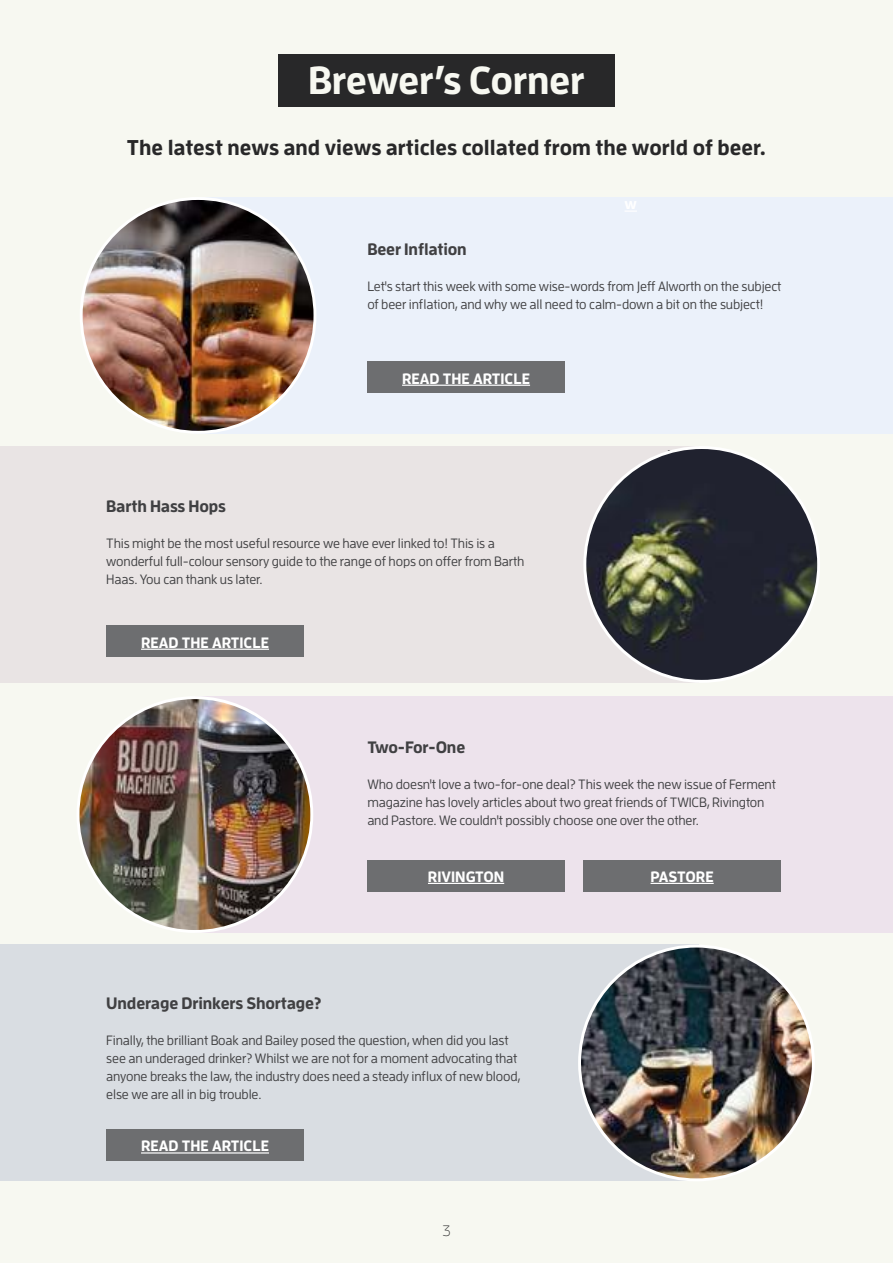
<style>
.page{position:relative;width:893px;height:1263px;background:#f7f8f1}
.page>*{position:absolute;margin:0;border:0;box-sizing:border-box;transform-origin:0 0}
.t1{font:700 39px "Enzo OT";letter-spacing:-.01em;color:#f7f8f1}
.t2{font:700 21.3px "Enzo OT";color:#282829}
.t3{font:700 16.5px "Enzo OT";letter-spacing:-.01em;color:#404042}
.t4{font:700 15px "Enzo OT";color:#fff}
.t5{font:300 15px "Enzo OT";color:#282829}
.t6{font:500 13.5px/18px "Enzo OT";letter-spacing:-.01em;color:#404042}
</style>
<div class="page">
<div style="left:278px;top:54px;width:337px;height:53px;background:#282829"></div>
<div style="left:194px;top:197px;width:699px;height:237px;background:#ebf1fa"></div>
<svg style="left:625px;top:211px;width:12px;height:1px"></svg>
<img style="left:81px;top:198px;width:234px;height:234px;border-radius:117px">
<div style="left:0;top:446px;width:699px;height:237px;background:#e9e4e4"></div>
<img style="left:585px;top:447px;width:234px;height:234px;border-radius:117px">
<div style="left:196px;top:696px;width:697px;height:237px;background:#ede3ec"></div>
<img style="left:78px;top:698px;width:234px;height:233px;border-radius:117px">
<div style="left:0;top:944px;width:699px;height:237px;background:#d9dde2"></div>
<img style="left:580px;top:946px;width:233px;height:234px;border-radius:117px">
<div style="left:106px;top:1129px;width:198px;height:32px;background:#6d6e70"></div>
<hr style="left:141px;top:1152px;width:128px;height:1px;background:#fff">
<div style="left:367px;top:860px;width:198px;height:31px;background:#6d6e70"></div>
<hr style="left:428px;top:883px;width:76px;height:1px;background:#fff">
<div style="left:106px;top:625px;width:198px;height:32px;background:#6d6e70"></div>
<hr style="left:141px;top:649px;width:128px;height:1px;background:#fff">
<div style="left:367px;top:361px;width:198px;height:32px;background:#6d6e70"></div>
<hr style="left:402px;top:385px;width:128px;height:1px;background:#fff">
<div style="left:583px;top:860px;width:198px;height:31px;background:#6d6e70"></div>
<hr style="left:651px;top:883px;width:63px;height:1px;background:#fff">
<h1 class="t1" style="left:308px;top:55px;width:278px">Brewer’s Corner</h1>
<h2 class="t2" style="left:127px;top:134px;width:640px">The latest news and views articles collated from the world of beer.</h2>
<p class="t3" style="left:367px;top:238px;width:101px">Beer Inflation</p>
<p class="t6" style="left:367px;top:277px;width:416px">Let's start this week with some wise-words from Jeff Alworth on the subject of beer inflation, and why we all need to calm-down a bit on the subject!</p>
<p class="t4" style="left:402px;top:369px;width:129px">READ THE ARTICLE</p>
<p class="t3" style="left:106px;top:495px;width:121px">Barth Hass Hops</p>
<p class="t6" style="left:106px;top:534px;width:420px">This might be the most useful resource we have ever linked to! This is a wonderful full-colour sensory guide to the range of hops on offer from Barth<br>Haas. You can thank us later.</p>
<p class="t4" style="left:141px;top:633px;width:129px">READ THE ARTICLE</p>
<p class="t3" style="left:367px;top:737px;width:99px">Two-For-One</p>
<p class="t6" style="left:367px;top:775px;width:410px">Who doesn't love a two-for-one deal? This week the new issue of Ferment magazine has lovely articles about two great friends of TWICB, Rivington and Pastore. We couldn't possibly choose one over the other.</p>
<p class="t4" style="left:428px;top:867px;width:78px">RIVINGTON</p>
<p class="t4" style="left:651px;top:867px;width:65px">PASTORE</p>
<p class="t3" style="left:106px;top:993px;width:217px">Underage Drinkers Shortage?</p>
<p class="t6" style="left:106px;top:1031px;width:416px">Finally, the brilliant Boak and Bailey posed the question, when did you last see an underaged drinker? Whilst we are not for a moment advocating that anyone breaks the law, the industry does need a steady influx of new blood, else we are all in big trouble.</p>
<p class="t4" style="left:141px;top:1136px;width:129px">READ THE ARTICLE</p>
<p class="t5" style="left:442px;top:1222px;width:10px">3</p>
</div>
